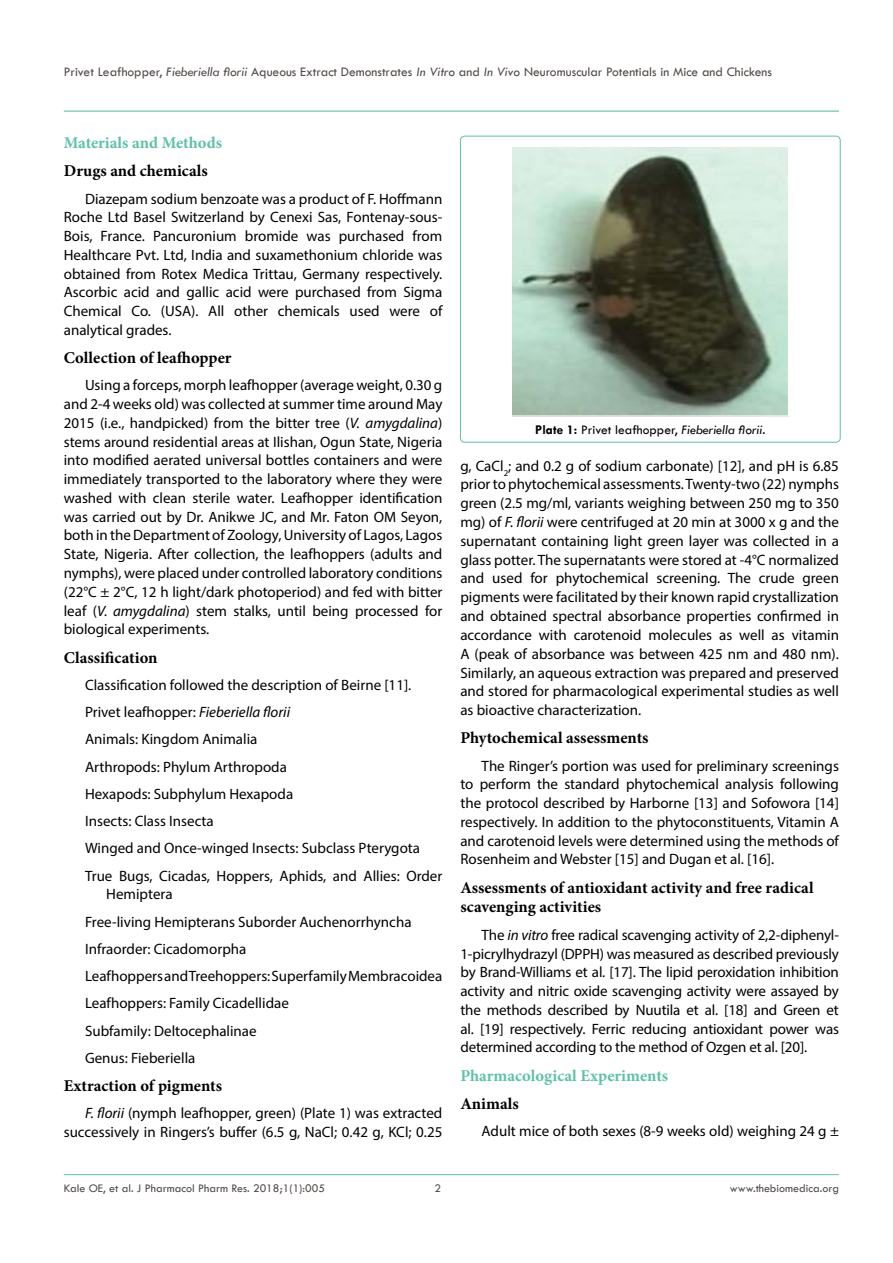
<style>
.page{position:relative;width:893px;height:1263px;background:#fff}
.page>*{position:absolute;margin:0;border:0;box-sizing:border-box;transform-origin:0 0}
.t1{font:700 16.5px/19.8px "Minion Pro";color:#000}
.t2{font:700 16.5px "Minion Pro";color:#5bc2a7}
.t3{font:15px/18.8px "Myriad Pro";color:#000;text-align:justify}
.t4{font:13.5px "Tw Cen";color:#524b48}
.t5{font:13.5px "Tw Cen";color:#000}
.t6{font:12px "Tw Cen";color:#524b48}
.s1{font-style:italic}
.s2{font-weight:700}
</style>
<div class="page">
<hr style="left:64px;top:1174px;width:775px;height:1px;background:#5bc2a7">
<hr style="left:64px;top:111px;width:775px;height:1px;background:#5bc2a7">
<div style="left:460px;top:136px;width:380px;height:306px;border:1px solid #5bc2a7;border-radius:4px"></div>
<svg style="left:512px;top:147px;width:276px;height:269px;background:#849384"></svg>
<p class="t4" style="left:64px;top:64px;width:710px">Privet Leafhopper, <span class="s1">Fieberiella florii</span> Aqueous Extract Demonstrates <span class="s1">In Vitro</span> and <span class="s1">In Vivo</span> Neuromuscular Potentials in Mice and Chickens</p>
<p class="t2" style="left:64px;top:131px;width:160px">Materials and Methods</p>
<p class="t1" style="left:64px;top:161px;width:146px">Drugs and chemicals</p>
<p class="t3" style="left:64px;top:189px;width:380px;text-indent:21px">Diazepam sodium benzoate was a product of F. Hoffmann Roche Ltd Basel Switzerland by Cenexi Sas, Fontenay-sous-Bois, France. Pancuronium bromide was purchased from Healthcare Pvt. Ltd, India and suxamethonium chloride was obtained from Rotex Medica Trittau, Germany respectively.<br>Ascorbic acid and gallic acid were purchased from Sigma Chemical Co. (USA). All other chemicals used were of analytical grades.</p>
<p class="t1" style="left:64px;top:348px;width:169px">Collection of leafhopper</p>
<p class="t3" style="left:64px;top:376px;width:380px;text-indent:21px">Using a forceps, morph leafhopper (average weight, 0.30 g and 2-4 weeks old) was collected at summer time around May 2015 (i.e., handpicked) from the bitter tree (<span class="s1">V. amygdalina</span>) stems around residential areas at Ilishan, Ogun State, Nigeria into modified aerated universal bottles containers and were immediately transported to the laboratory where they were washed with clean sterile water. Leafhopper identification was carried out by Dr. Anikwe JC, and Mr. Faton OM Seyon, both in the Department of Zoology, University of Lagos, Lagos State, Nigeria. After collection, the leafhoppers (adults and nymphs), were placed under controlled laboratory conditions (22°C ± 2°C, 12 h light/dark photoperiod) and fed with bitter leaf (<span class="s1">V. amygdalina</span>) stem stalks, until being processed for biological experiments.</p>
<p class="t1" style="left:64px;top:647px;width:95px">Classification</p>
<p class="t3" style="left:85px;top:671px;width:359px;line-height:27.3px;text-align:left">Classification followed the description of Beirne [11].<br>Privet leafhopper: <span class="s1">Fieberiella florii<br></span>Animals: Kingdom Animalia<br>Arthropods: Phylum Arthropoda<br>Hexapods: Subphylum Hexapoda<br>Insects: Class Insecta<br>Winged and Once-winged Insects: Subclass Pterygota True Bugs, Cicadas, Hoppers, Aphids, and Allies: Order</p>
<p class="t3" style="left:85px;top:880px;width:359px;line-height:27.3px;text-align:left;text-indent:21px">Hemiptera<br>Free-living Hemipterans Suborder Auchenorrhyncha Infraorder: Cicadomorpha<br>Leafhoppers and Treehoppers: Superfamily Membracoidea Leafhoppers: Family Cicadellidae<br>Subfamily: Deltocephalinae<br>Genus: Fieberiella</p>
<p class="t1" style="left:64px;top:1076px;width:160px">Extraction of pigments</p>
<p class="t3" style="left:64px;top:1104px;width:380px;text-align:right"><span class="s1">F. florii</span> (nymph leafhopper, green) (Plate 1) was extracted successively in Ringers’s buffer (6.5 g, NaCl; 0.42 g, KCl; 0.25</p>
<p class="t5" style="left:535px;top:421px;width:232px"><span class="s2">Plate 1:</span> Privet leafhopper, <span class="s1">Fieberiella florii</span>.</p>
<p class="t3" style="left:460px;top:456px;width:380px">g, CaCl<sub>2</sub>; and 0.2 g of sodium carbonate) [12], and pH is 6.85 prior to phytochemical assessments. Twenty-two (22) nymphs green (2.5 mg/ml, variants weighing between 250 mg to 350 mg) of <span class="s1">F. florii</span> were centrifuged at 20 min at 3000 x g and the supernatant containing light green layer was collected in a glass potter. The supernatants were stored at -4°C normalized and used for phytochemical screening. The crude green pigments were facilitated by their known rapid crystallization and obtained spectral absorbance properties confirmed in accordance with carotenoid molecules as well as vitamin A (peak of absorbance was between 425 nm and 480 nm).<br>Similarly, an aqueous extraction was prepared and preserved and stored for pharmacological experimental studies as well as bioactive characterization.</p>
<p class="t1" style="left:460px;top:728px;width:190px">Phytochemical assessments</p>
<p class="t3" style="left:460px;top:756px;width:380px;text-indent:21px">The Ringer’s portion was used for preliminary screenings to perform the standard phytochemical analysis following the protocol described by Harborne [13] and Sofowora [14] respectively. In addition to the phytoconstituents, Vitamin A and carotenoid levels were determined using the methods of Rosenheim and Webster [15] and Dugan et al. [16].</p>
<p class="t1" style="left:460px;top:877px;width:355px">Assessments of antioxidant activity and free radical scavenging activities</p>
<p class="t3" style="left:460px;top:925px;width:380px;text-indent:21px">The <span class="s1">in vitro</span> free radical scavenging activity of 2,2-diphenyl-1-picrylhydrazyl (DPPH) was measured as described previously by Brand-Williams et al. [17]. The lipid peroxidation inhibition activity and nitric oxide scavenging activity were assayed by the methods described by Nuutila et al. [18] and Green et al. [19] respectively. Ferric reducing antioxidant power was determined according to the method of Ozgen et al. [20].</p>
<p class="t2" style="left:460px;top:1064px;width:209px">Pharmacological Experiments</p>
<p class="t1" style="left:460px;top:1093px;width:60px">Animals</p>
<p class="t3" style="left:482px;top:1121px;width:359px">Adult mice of both sexes (8-9 weeks old) weighing 24 g ±</p>
<p class="t6" style="left:64px;top:1181px;width:263px">Kale OE, et al. J Pharmacol Pharm Res. 2018;1(1):005</p>
<p class="t6" style="left:434px;top:1181px;width:8px">2</p>
<p class="t6" style="left:730px;top:1181px;width:111px">www.thebiomedica.org</p>
</div>
